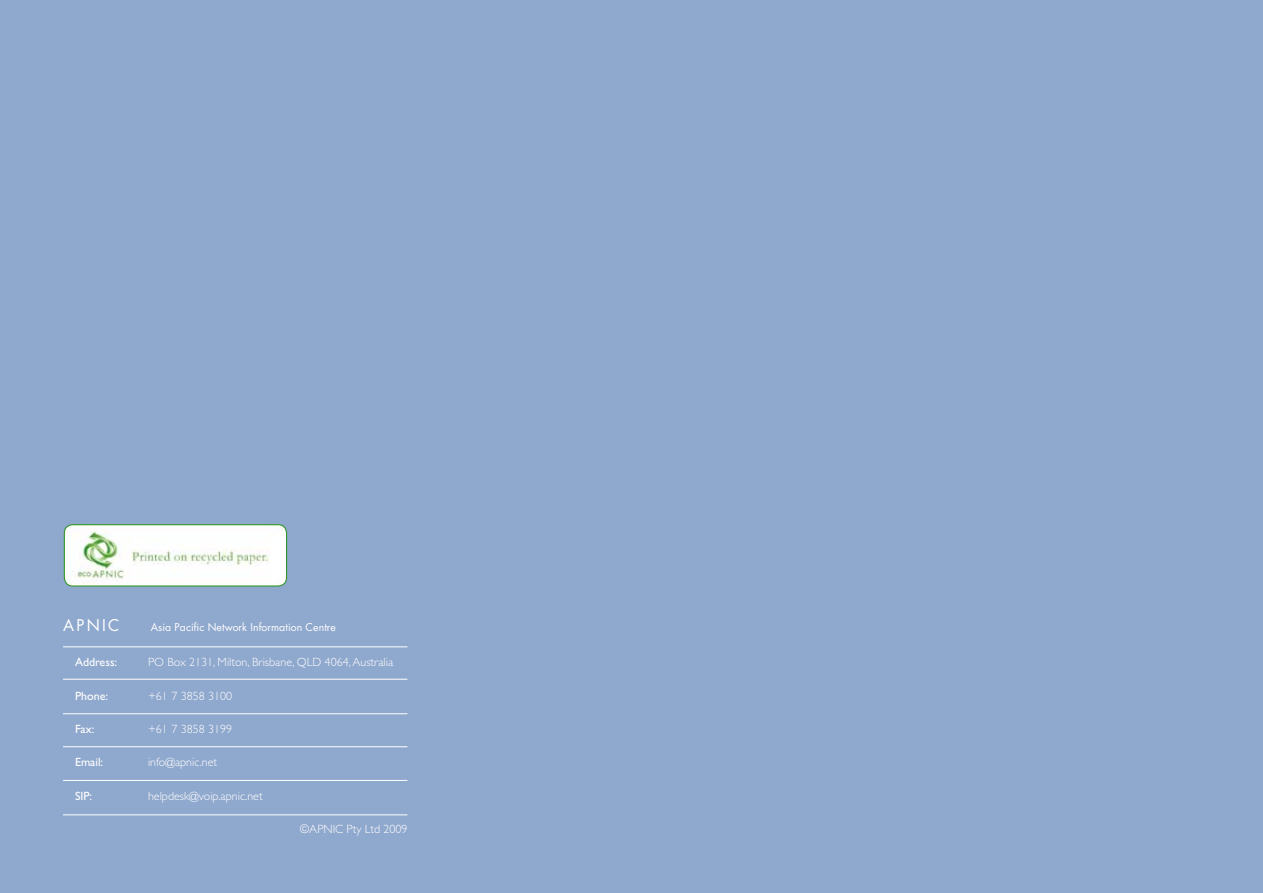
<style>
.page{position:relative;width:1263px;height:893px;background:#8fa8cd}
.page>*{position:absolute;margin:0;border:0;box-sizing:border-box;transform-origin:0 0}
.t1{font:15.75px "Futura";letter-spacing:.15em;color:#fff}
.t2{font:300 12px "Gill Sans";color:#fff}
.t3{font:12px "Gill Sans";color:#fff}
.t4{font:10.5px "Futura";letter-spacing:.005em;color:#fff}
</style>
<div class="page">
<hr style="left:63px;top:679px;width:344px;height:1px;background:#fff">
<hr style="left:63px;top:713px;width:344px;height:1px;background:#fff">
<hr style="left:63px;top:746px;width:344px;height:1px;background:#fff">
<hr style="left:63px;top:780px;width:344px;height:1px;background:#fff">
<hr style="left:63px;top:814px;width:344px;height:1px;background:#fff">
<hr style="left:63px;top:646px;width:344px;height:1px;background:#fff">
<img style="left:64px;top:525px;width:223px;height:61px">
<div style="left:64px;top:524px;width:223px;height:63px;border:1px solid #35952d;border-radius:9px"></div>
<h1 class="t1" style="left:63px;top:614px;width:58px">APNIC</h1>
<p class="t4" style="left:151px;top:620px;width:187px">Asia Pacific Network Information Centre</p>
<p class="t3" style="left:75px;top:655px;width:44px">Address:</p>
<p class="t2" style="left:148px;top:655px;width:247px">PO Box 2131, Milton, Brisbane, QLD 4064, Australia</p>
<p class="t3" style="left:75px;top:689px;width:35px">Phone:</p>
<p class="t2" style="left:148px;top:689px;width:85px">+61 7 3858 3100</p>
<p class="t3" style="left:75px;top:722px;width:21px">Fax:</p>
<p class="t2" style="left:148px;top:722px;width:85px">+61 7 3858 3199</p>
<p class="t3" style="left:75px;top:755px;width:30px">Email:</p>
<p class="t2" style="left:148px;top:755px;width:71px">info@apnic.net</p>
<p class="t3" style="left:75px;top:789px;width:19px">SIP:</p>
<p class="t2" style="left:148px;top:789px;width:116px">helpdesk@voip.apnic.net</p>
<p class="t2" style="left:300px;top:822px;width:109px">©APNIC Pty Ltd 2009</p>
</div>
